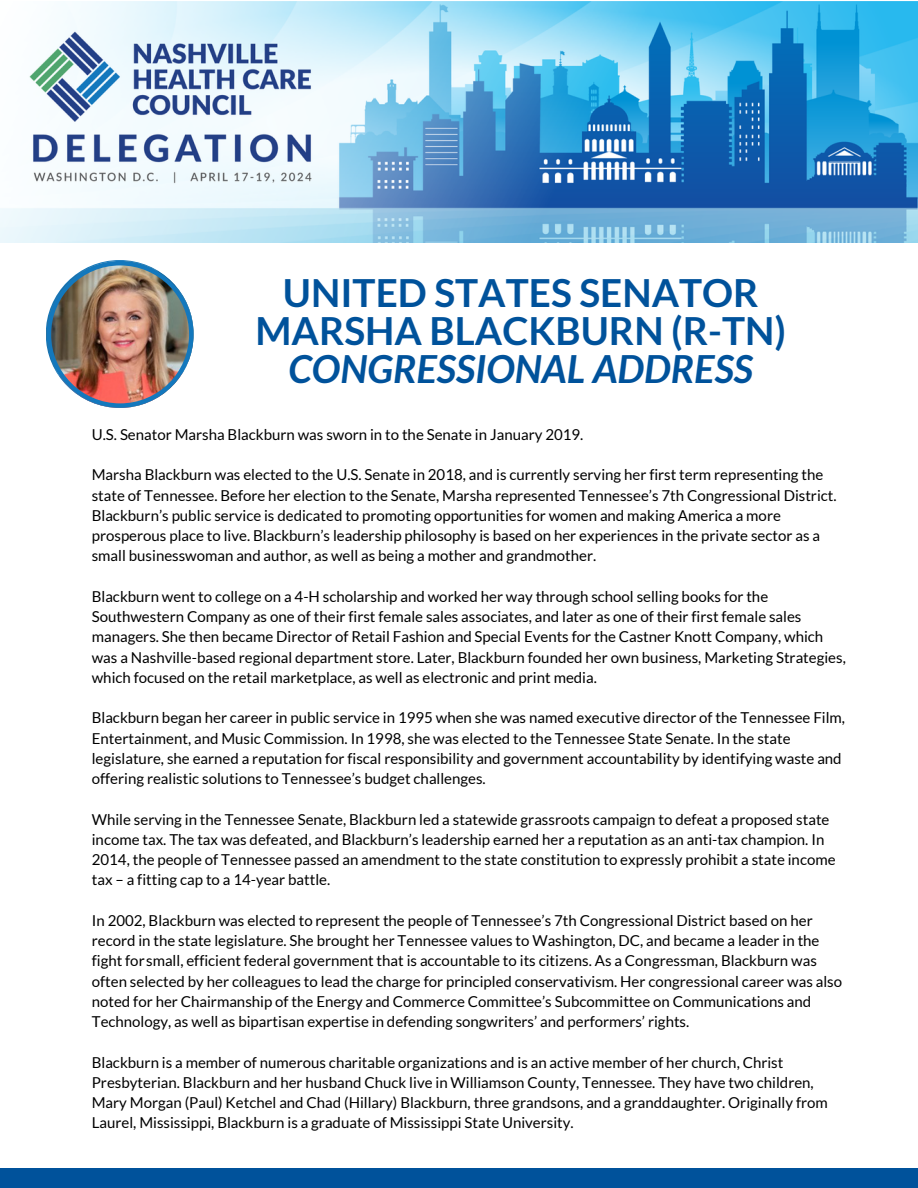
<style>
.page{position:relative;width:918px;height:1188px;background:#fff}
.page>*{position:absolute;margin:0;border:0;box-sizing:border-box;transform-origin:0 0}
.t1{font:700 38.85px/38.2px "Lato";color:#00529b;text-align:center}
.t2{font:italic 700 38.85px "Lato";color:#00529b}
.t3{font:15px/20.2px "Lato";color:#000}
</style>
<div class="page">
<img style="left:0;top:1px;width:918px;height:242px">
<div style="left:0;top:1168px;width:918px;height:20px;background:#00529b"></div>
<img style="left:47px;top:261px;width:147px;height:147px">
<h1 class="t1" style="left:255px;top:273px;width:532px">UNITED STATES SENATOR<br>MARSHA BLACKBURN (R-TN)</h1>
<h1 class="t2" style="left:289px;top:345px;width:466px">CONGRESSIONAL ADDRESS</h1>
<p class="t3" style="left:92px;top:424px;width:493px">U.S. Senator Marsha Blackburn was sworn in to the Senate in January 2019.</p>
<p class="t3" style="left:92px;top:464px;width:746px">Marsha Blackburn was elected to the U.S. Senate in 2018, and is currently serving her first term representing the state of Tennessee. Before her election to the Senate, Marsha represented Tennessee’s 7th Congressional District.<br>Blackburn’s public service is dedicated to promoting opportunities for women and making America a more prosperous place to live. Blackburn’s leadership philosophy is based on her experiences in the private sector as a small businesswoman and author, as well as being a mother and grandmother.</p>
<p class="t3" style="left:92px;top:586px;width:756px">Blackburn went to college on a 4-H scholarship and worked her way through school selling books for the Southwestern Company as one of their first female sales associates, and later as one of their first female sales managers. She then became Director of Retail Fashion and Special Events for the Castner Knott Company, which was a Nashville-based regional department store. Later, Blackburn founded her own business, Marketing Strategies, which focused on the retail marketplace, as well as electronic and print media.</p>
<p class="t3" style="left:92px;top:707px;width:755px">Blackburn began her career in public service in 1995 when she was named executive director of the Tennessee Film, Entertainment, and Music Commission. In 1998, she was elected to the Tennessee State Senate. In the state legislature, she earned a reputation for fiscal responsibility and government accountability by identifying waste and offering realistic solutions to Tennessee’s budget challenges.</p>
<p class="t3" style="left:92px;top:809px;width:745px">While serving in the Tennessee Senate, Blackburn led a statewide grassroots campaign to defeat a proposed state income tax. The tax was defeated, and Blackburn’s leadership earned her a reputation as an anti-tax champion. In 2014, the people of Tennessee passed an amendment to the state constitution to expressly prohibit a state income tax – a fitting cap to a 14-year battle.</p>
<p class="t3" style="left:92px;top:910px;width:752px">In 2002, Blackburn was elected to represent the people of Tennessee’s 7th Congressional District based on her record in the state legislature. She brought her Tennessee values to Washington, DC, and became a leader in the fight forsmall, efficient federal government that is accountable to its citizens. As a Congressman, Blackburn was often selected by her colleagues to lead the charge for principled conservativism. Her congressional career was also noted for her Chairmanship of the Energy and Commerce Committee’s Subcommittee on Communications and Technology, as well as bipartisan expertise in defending songwriters’ and performers’ rights.</p>
<p class="t3" style="left:92px;top:1052px;width:738px">Blackburn is a member of numerous charitable organizations and is an active member of her church, Christ Presbyterian. Blackburn and her husband Chuck live in Williamson County, Tennessee. They have two children, Mary Morgan (Paul) Ketchel and Chad (Hillary) Blackburn, three grandsons, and a granddaughter. Originally from Laurel, Mississippi, Blackburn is a graduate of Mississippi State University.</p>
</div>
